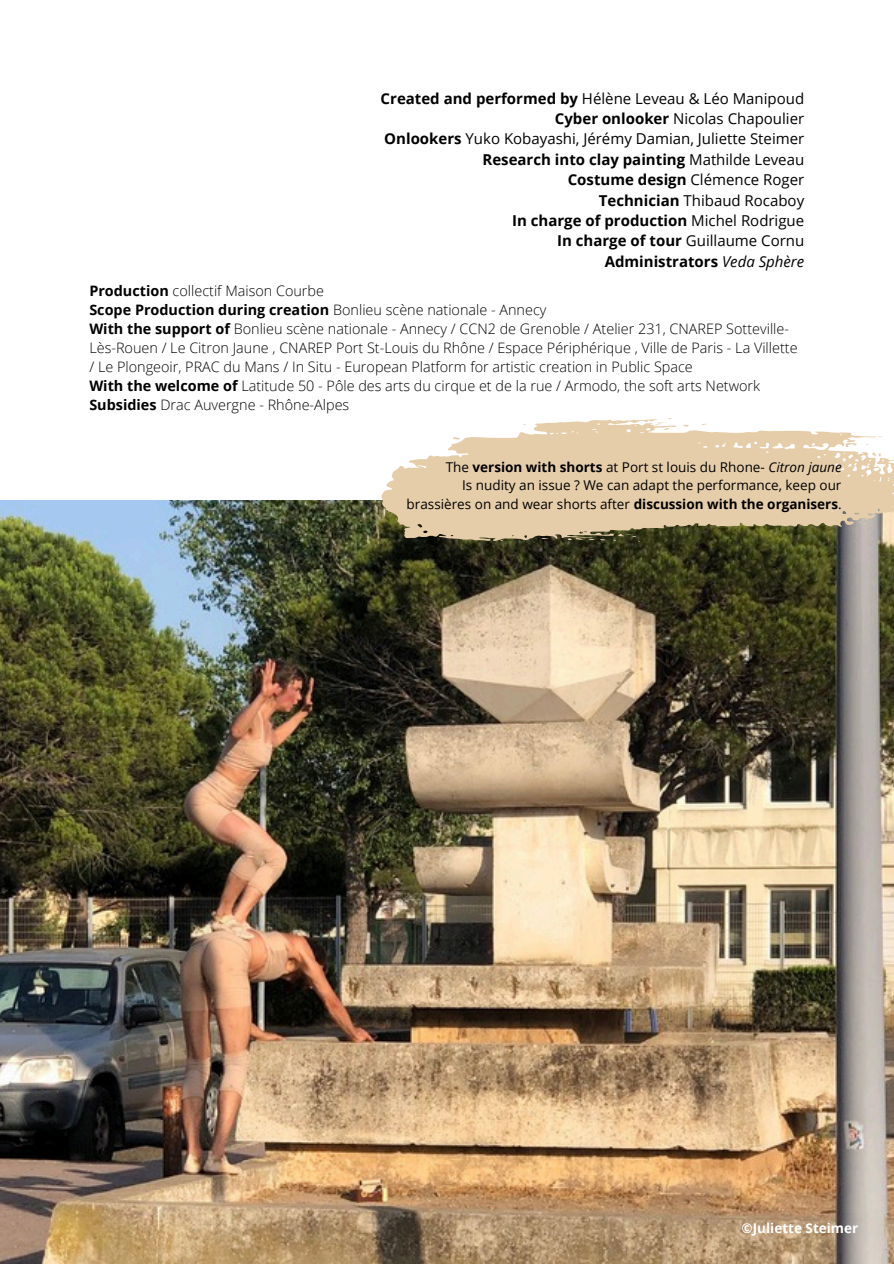
<style>
.page{position:relative;width:894px;height:1264px;background:#fff}
.page>*{position:absolute;margin:0;border:0;box-sizing:border-box;transform-origin:0 0}
.t1{font:15px "Open Sans";color:#000}
.t2{font:700 15px "Open Sans";color:#000}
.t3{font:300 14.4px/19.2px "Open Sans";color:#000}
.t4{font:700 14.4px "Open Sans";color:#000}
.t5{font:13.5px/18px "Open Sans";color:#000;text-align:right}
.t6{font:700 13.5px "Open Sans";color:#fff}
.s1{font-weight:700}
.s2{font-weight:400}
.s3{font-weight:400;font-style:italic}
.s4{font-weight:300}
.s5{font-style:italic}
</style>
<div class="page">
<img style="left:0;top:500px;width:893px;height:763px">
<svg style="left:381px;top:419px;width:512px;height:122px;background:#dccaac"></svg>
<svg style="left:844px;top:443px;width:12px;height:4px"></svg>
<svg style="left:452px;top:437px;width:7px;height:2px"></svg>
<svg style="left:871px;top:452px;width:9px;height:4px"></svg>
<svg style="left:567px;top:538px;width:27px;height:2px"></svg>
<svg style="left:657px;top:418px;width:14px;height:12px"></svg>
<svg style="left:613px;top:534px;width:27px;height:8px"></svg>
<svg style="left:858px;top:522px;width:8px;height:2px"></svg>
<p class="t1" style="left:380px;top:88px;width:425px"><span class="s1">Created and performed by</span> Hélène Leveau &amp; Léo Manipoud</p>
<p class="t1" style="left:554px;top:108px;width:251px"><span class="s1">Cyber onlooker</span> Nicolas Chapoulier</p>
<p class="t1" style="left:384px;top:128px;width:421px"><span class="s1">Onlookers</span> Yuko Kobayashi, Jérémy Damian, Juliette Steimer</p>
<p class="t2" style="left:482px;top:149px;width:323px">Research into clay painting <span class="s2">Mathilde Leveau</span></p>
<p class="t2" style="left:567px;top:169px;width:238px">Costume design <span class="s2">Clémence Roger</span></p>
<p class="t1" style="left:598px;top:189px;width:207px"><span class="s1">Technician</span> Thibaud Rocaboy</p>
<p class="t2" style="left:512px;top:210px;width:293px">In charge of production <span class="s2">Michel Rodrigue</span></p>
<p class="t2" style="left:557px;top:230px;width:248px">In charge of tour <span class="s2">Guillaume Cornu</span></p>
<p class="t2" style="left:604px;top:251px;width:201px">Administrators <span class="s3">Veda Sphère</span></p>
<p class="t3" style="left:89px;top:280px;width:236px"><span class="s1">Production</span> collectif Maison Courbe</p>
<p class="t4" style="left:89px;top:299px;width:458px">Scope Production during creation <span class="s4">Bonlieu scène nationale - Annecy</span></p>
<p class="t3" style="left:89px;top:319px;width:709px"><span class="s1">With the support of</span> Bonlieu scène nationale - Annecy / CCN2 de Grenoble / Atelier 231, CNAREP Sotteville-<br>Lès-Rouen / Le Citron Jaune , CNAREP Port St-Louis du Rhône / Espace Périphérique , Ville de Paris - La Villette / Le Plongeoir, PRAC du Mans / In Situ - European Platform for artistic creation in Public Space</p>
<p class="t3" style="left:89px;top:376px;width:672px"><span class="s1">With the welcome of</span> Latitude 50 - Pôle des arts du cirque et de la rue / Armodo, the soft arts Network</p>
<p class="t3" style="left:89px;top:395px;width:261px"><span class="s1">Subsidies</span> Drac Auvergne - Rhône-Alpes</p>
<p class="t5" style="left:445px;top:458px;width:397px">The <span class="s1">version with shorts</span> at Port st louis du Rhone- <span class="s5">Citron jaune</span></p>
<p class="t5" style="left:406px;top:476px;width:436px">Is nudity an issue ? We can adapt the performance, keep our brassières on and wear shorts after <span class="s1">discussion with the organisers</span>.</p>
<p class="t6" style="left:741px;top:1218px;width:118px">©Juliette Steimer</p>
</div>
